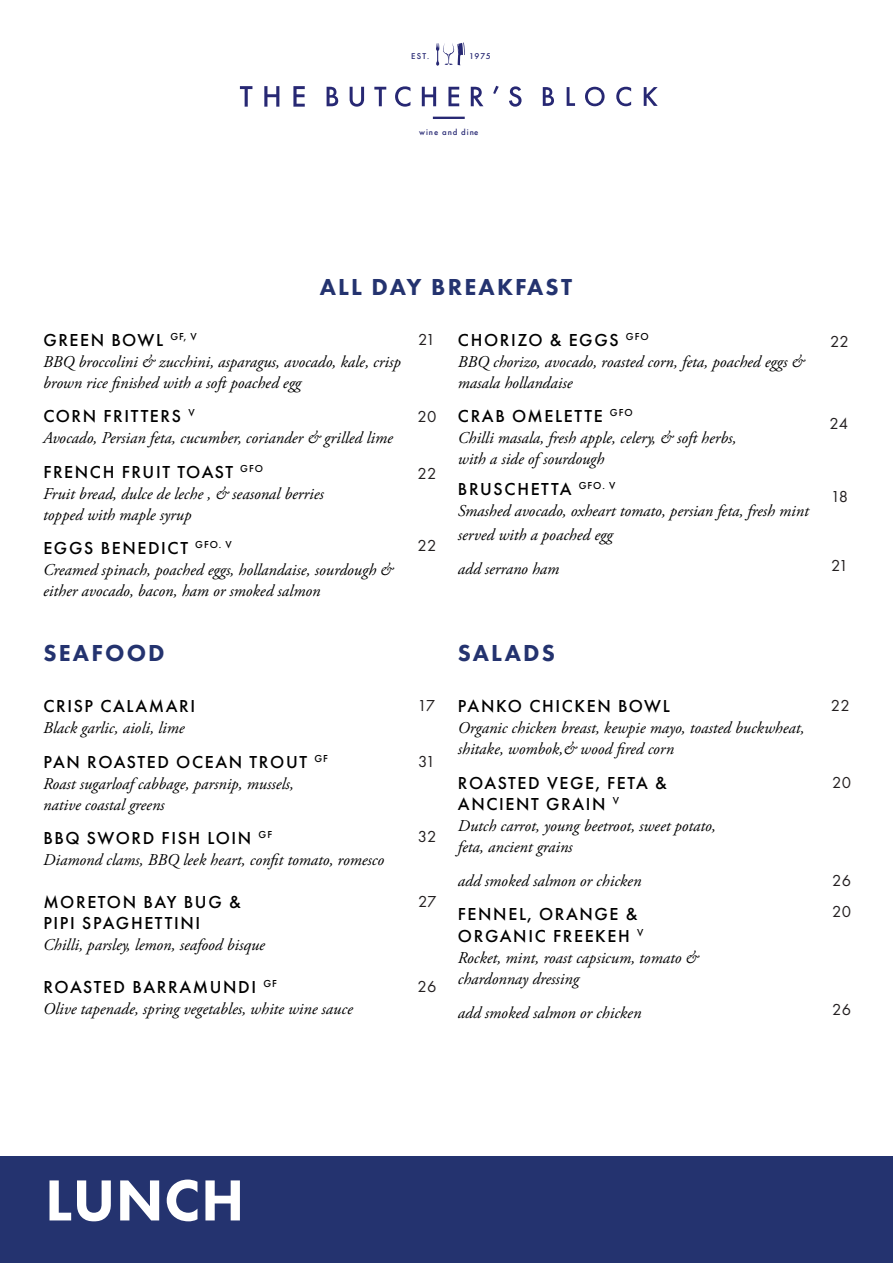
<style>
.page{position:relative;width:893px;height:1263px;background:#fff}
.page>*{position:absolute;margin:0;border:0;box-sizing:border-box;transform-origin:0 0}
.t1{font:800 60px "Futura PT";letter-spacing:.01em;color:#fff}
.Dishes{font:800 24px "Futura PT";letter-spacing:.09em;color:#24336f}
.Dishes-2{font:500 18px/21.6px "Futura PT";letter-spacing:.09em;color:#000}
.Description{font:italic 16.5px/21px "Adobe Garamond Pro";color:#000}
.Prices{font:16.5px "Futura PT";letter-spacing:.01em;color:#231f20}
.t2{font:500 8.7px "Futura PT";letter-spacing:.105em;color:#272873}
</style>
<div class="page">
<div style="left:0;top:1157px;width:893px;height:106px;background:#24336f"></div>
<hr style="left:433px;top:117px;width:32px;height:2px;background:#272873">
<svg style="left:327px;top:87px;width:11px;height:19px"></svg>
<svg style="left:350px;top:87px;width:14px;height:20px"></svg>
<svg style="left:374px;top:87px;width:12px;height:19px"></svg>
<svg style="left:395px;top:86px;width:15px;height:21px"></svg>
<svg style="left:422px;top:87px;width:14px;height:19px"></svg>
<svg style="left:448px;top:87px;width:11px;height:19px"></svg>
<svg style="left:471px;top:87px;width:12px;height:19px"></svg>
<svg style="left:493px;top:86px;width:6px;height:8px"></svg>
<svg style="left:509px;top:86px;width:13px;height:21px"></svg>
<svg style="left:543px;top:87px;width:11px;height:19px"></svg>
<svg style="left:567px;top:87px;width:8px;height:19px"></svg>
<svg style="left:585px;top:87px;width:20px;height:19px"></svg>
<svg style="left:616px;top:87px;width:15px;height:19px"></svg>
<svg style="left:644px;top:87px;width:14px;height:19px"></svg>
<svg style="left:240px;top:86px;width:12px;height:21px"></svg>
<svg style="left:264px;top:86px;width:15px;height:21px"></svg>
<svg style="left:293px;top:86px;width:12px;height:21px"></svg>
<svg style="left:436px;top:43px;width:29px;height:23px"></svg>
<p class="t2" style="left:411px;top:51px;width:20px">EST.</p>
<p class="t2" style="left:469px;top:51px;width:23px">1975</p>
<p class="t2" style="left:419px;top:127px;width:61px">wine and dine</p>
<p class="Dishes" style="left:320px;top:272px;width:254px">ALL DAY BREAKFAST</p>
<p class="Dishes-2" style="left:43px;top:329px;width:155px">GREEN BOWL <sup>GF,</sup> <sup>V</sup></p>
<p class="Description" style="left:43px;top:352px;width:359px">BBQ broccolini &amp; zucchini, asparagus, avocado, kale, crisp brown rice finished with a soft poached egg</p>
<p class="Dishes-2" style="left:43px;top:405px;width:153px">CORN FRITTERS <sup>V</sup></p>
<p class="Description" style="left:43px;top:428px;width:351px">Avocado, Persian feta, cucumber, coriander &amp; grilled lime</p>
<p class="Dishes-2" style="left:43px;top:461px;width:221px">FRENCH FRUIT TOAST <sup>GFO</sup></p>
<p class="Description" style="left:43px;top:483px;width:282px">Fruit bread, dulce de leche , &amp; seasonal berries topped with maple syrup</p>
<p class="Dishes-2" style="left:43px;top:537px;width:190px">EGGS BENEDICT <sup>GFO.</sup> <sup>V</sup></p>
<p class="Description" style="left:43px;top:560px;width:351px">Creamed spinach, poached eggs, hollandaise, sourdough &amp; either avocado, bacon, ham or smoked salmon</p>
<p class="Prices" style="left:418px;top:329px;width:19px">21</p>
<p class="Prices" style="left:417px;top:406px;width:21px">20</p>
<p class="Prices" style="left:418px;top:463px;width:20px">22</p>
<p class="Prices" style="left:418px;top:536px;width:20px">22</p>
<p class="Dishes-2" style="left:458px;top:329px;width:192px">CHORIZO &amp; EGGS <sup>GFO</sup></p>
<p class="Description" style="left:458px;top:352px;width:348px">BBQ chorizo, avocado, roasted corn, feta, poached eggs &amp; masala hollandaise</p>
<p class="Dishes-2" style="left:458px;top:405px;width:176px">CRAB OMELETTE <sup>GFO</sup></p>
<p class="Description" style="left:458px;top:428px;width:280px">Chilli masala, fresh apple, celery, &amp; soft herbs, with a side of sourdough</p>
<p class="Dishes-2" style="left:458px;top:478px;width:159px">BRUSCHETTA <sup>GFO.</sup> <sup>V</sup></p>
<p class="Description" style="left:458px;top:499px;width:352px;line-height:24px">Smashed avocado, oxheart tomato, persian feta, fresh mint served with a poached egg</p>
<p class="Description" style="left:458px;top:558px;width:103px">add serrano ham</p>
<p class="Dishes" style="left:43px;top:638px;width:123px">SEAFOOD</p>
<p class="Dishes" style="left:458px;top:638px;width:99px">SALADS</p>
<p class="Prices" style="left:830px;top:332px;width:20px">22</p>
<p class="Prices" style="left:829px;top:414px;width:20px">24</p>
<p class="Prices" style="left:831px;top:487px;width:19px">18</p>
<p class="Prices" style="left:831px;top:556px;width:19px">21</p>
<p class="Dishes-2" style="left:43px;top:695px;width:153px">CRISP CALAMARI</p>
<p class="Description" style="left:43px;top:718px;width:143px">Black garlic, aioli, lime</p>
<p class="Dishes-2" style="left:43px;top:751px;width:286px">PAN ROASTED OCEAN TROUT <sup>GF</sup></p>
<p class="Description" style="left:43px;top:773px;width:252px">Roast sugarloaf cabbage, parsnip, mussels, native coastal greens</p>
<p class="Dishes-2" style="left:43px;top:827px;width:230px">BBQ SWORD FISH LOIN <sup>GF</sup></p>
<p class="Description" style="left:43px;top:850px;width:342px">Diamond clams, BBQ leek heart, confit tomato, romesco</p>
<p class="Dishes-2" style="left:43px;top:891px;width:199px">MORETON BAY BUG &amp;<br>PIPI SPAGHETTINI</p>
<p class="Description" style="left:43px;top:935px;width:223px">Chilli, parsley, lemon, seafood bisque</p>
<p class="Dishes-2" style="left:43px;top:976px;width:235px">ROASTED BARRAMUNDI <sup>GF</sup></p>
<p class="Description" style="left:43px;top:999px;width:311px">Olive tapenade, spring vegetables, white wine sauce</p>
<p class="Dishes-2" style="left:458px;top:695px;width:213px">PANKO CHICKEN BOWL</p>
<p class="Description" style="left:458px;top:718px;width:348px">Organic chicken breast, kewpie mayo, toasted buckwheat, shitake, wombok,&amp; wood fired corn</p>
<p class="Dishes-2" style="left:458px;top:772px;width:210px">ROASTED VEGE, FETA &amp;<br>ANCIENT GRAIN <sup>V</sup></p>
<p class="Description" style="left:458px;top:816px;width:260px">Dutch carrot, young beetroot, sweet potato, feta, ancient grains</p>
<p class="Description" style="left:458px;top:871px;width:185px">add smoked salmon or chicken</p>
<p class="Dishes-2" style="left:458px;top:903px;width:187px">FENNEL, ORANGE &amp;<br>ORGANIC FREEKEH <sup>V</sup></p>
<p class="Description" style="left:458px;top:948px;width:242px">Rocket, mint, roast capsicum, tomato &amp; chardonnay dressing</p>
<p class="Description" style="left:458px;top:1002px;width:185px">add smoked salmon or chicken</p>
<p class="Prices" style="left:417px;top:696px;width:19px">17</p>
<p class="Prices" style="left:831px;top:696px;width:20px">22</p>
<p class="Prices" style="left:418px;top:752px;width:19px">31</p>
<p class="Prices" style="left:832px;top:773px;width:21px">20</p>
<p class="Prices" style="left:418px;top:827px;width:20px">32</p>
<p class="Prices" style="left:832px;top:871px;width:20px">26</p>
<p class="Prices" style="left:832px;top:902px;width:21px">20</p>
<p class="Prices" style="left:418px;top:892px;width:20px">27</p>
<p class="Prices" style="left:418px;top:976px;width:20px">26</p>
<p class="Prices" style="left:832px;top:1000px;width:20px">26</p>
<p class="t1" style="left:45px;top:1163px;width:201px">LUNCH</p>
</div>
